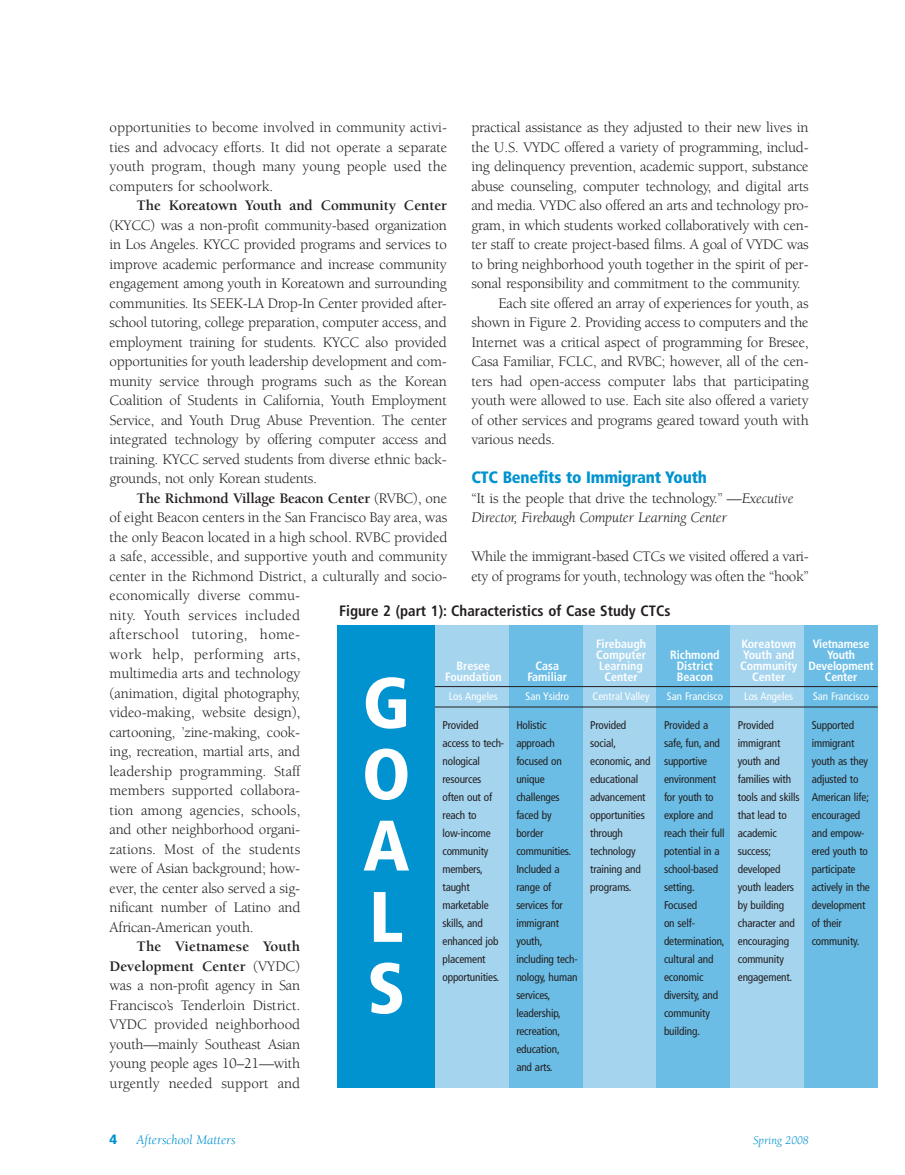
<style>
.page{position:relative;width:905px;height:1175px;background:#fff}
.page>*{position:absolute;margin:0;border:0;box-sizing:border-box;transform-origin:0 0}
.t1{font:900 condensed 71.25px/71.2px "Frutiger";color:#fff;text-align:justify}
.t2{font:900 condensed 16.5px "Frutiger";letter-spacing:-.015em;color:#0093d0}
.t3{font:15px/19.5px "Berkeley";letter-spacing:-.015em;color:#231f20;text-align:justify}
.t4{font:italic 15px/19.5px "Berkeley";letter-spacing:-.015em;color:#231f20}
.t5{font:700 condensed 15px "Frutiger";color:#231f20}
.t6{font:700 15px "Berkeley";letter-spacing:-.005em;color:#231f20}
.t7{font:italic 13.5px "Berkeley";color:#0093d0}
.t8{font:900 condensed 13.5px "Frutiger";color:#0093d0;scale:1.1 1}
.t9{font:700 condensed 12px/11.1px "Frutiger";color:#fff;text-align:center}
.t10{font:italic 12px "Berkeley";color:#0093d0}
.t11{font:condensed 11.25px/18px "Frutiger";letter-spacing:-.015em;color:#231f20}
.t12{font:condensed 10.8px "Frutiger";color:#fff}
.s1{font-style:normal}
.s2{font-weight:700}
</style>
<div class="page">
<div style="left:435px;top:625px;width:74px;height:462px;background:#a5d4ee"></div>
<div style="left:338px;top:625px;width:97px;height:462px;background:#0093d0"></div>
<div style="left:509px;top:625px;width:73px;height:462px;background:#6bbde5"></div>
<div style="left:582px;top:625px;width:74px;height:462px;background:#a5d4ee"></div>
<div style="left:656px;top:625px;width:74px;height:462px;background:#6bbde5"></div>
<div style="left:730px;top:625px;width:74px;height:462px;background:#a5d4ee"></div>
<div style="left:804px;top:625px;width:74px;height:462px;background:#6bbde5"></div>
<hr style="left:435px;top:706px;width:442px;height:1px;background:#231f20">
<hr style="left:435px;top:686px;width:442px;height:1px;background:#231f20">
<p class="t3" style="left:471px;top:119px;width:339px">practical assistance as they adjusted to their new lives in</p>
<p class="t3" style="left:471px;top:138px;width:339px">the U.S. VYDC offered a variety of programming, includ-</p>
<p class="t3" style="left:471px;top:158px;width:339px">ing delinquency prevention, academic support, substance</p>
<p class="t3" style="left:471px;top:177px;width:339px">abuse counseling, computer technology, and digital arts</p>
<p class="t3" style="left:471px;top:197px;width:339px">and media. VYDC also offered an arts and technology pro-</p>
<p class="t3" style="left:471px;top:216px;width:339px">gram, in which students worked collaboratively with cen-</p>
<p class="t3" style="left:471px;top:236px;width:339px">ter staff to create project-based films. A goal of VYDC was</p>
<p class="t3" style="left:471px;top:255px;width:339px">to bring neighborhood youth together in the spirit of per-</p>
<p class="t3" style="left:471px;top:275px;width:331px">sonal responsibility and commitment to the community.</p>
<p class="t3" style="left:498px;top:294px;width:312px">Each site offered an array of experiences for youth, as</p>
<p class="t3" style="left:471px;top:314px;width:339px">shown in Figure 2. Providing access to computers and the</p>
<p class="t3" style="left:471px;top:333px;width:339px">Internet was a critical aspect of programming for Bresee,</p>
<p class="t3" style="left:471px;top:353px;width:339px">Casa Familiar, FCLC, and RVBC; however, all of the cen-</p>
<p class="t3" style="left:471px;top:372px;width:339px">ters had open-access computer labs that participating</p>
<p class="t3" style="left:471px;top:392px;width:339px">youth were allowed to use. Each site also offered a variety</p>
<p class="t3" style="left:471px;top:411px;width:339px">of other services and programs geared toward youth with</p>
<p class="t3" style="left:471px;top:431px;width:85px">various needs.</p>
<p class="t2" style="left:471px;top:471px;width:237px">CTC Benefits to Immigrant Youth</p>
<p class="t4" style="left:471px;top:489px;width:324px"><span class="s1">“It is the people that drive the technology.”</span> —Executive<br>Director, Firebaugh Computer Learning Center</p>
<p class="t3" style="left:471px;top:548px;width:339px">While the immigrant-based CTCs we visited offered a vari&shy;ety of programs for youth, technology was often the “hook”</p>
<p class="t3" style="left:110px;top:119px;width:339px">opportunities to become involved in community activi&shy;ties and advocacy efforts. It did not operate a separate youth program, though many young people used the computers for schoolwork.</p>
<p class="t6" style="left:136px;top:199px;width:312px">The Koreatown Youth and Community Center</p>
<p class="t3" style="left:110px;top:216px;width:339px">(KYCC) was a non-profit community-based organization in Los Angeles. KYCC provided programs and services to improve academic performance and increase community engagement among youth in Koreatown and surrounding communities. Its SEEK-LA Drop-In Center provided after&shy;school tutoring, college preparation, computer access, and employment training for students. KYCC also provided opportunities for youth leadership development and com&shy;munity service through programs such as the Korean Coalition of Students in California, Youth Employment Service, and Youth Drug Abuse Prevention. The center integrated technology by offering computer access and training. KYCC served students from diverse ethnic back&shy;grounds, not only Korean students.</p>
<p class="t3" style="left:109px;top:489px;width:339px;text-align:left;text-indent:27px"><span class="s2">The Richmond Village Beacon Center</span> (RVBC), one of eight Beacon centers in the San Francisco Bay area, was the only Beacon located in a high school. RVBC provided a safe, accessible, and supportive youth and community center in the Richmond District, a culturally and socio&shy;economically diverse commu-<br>nity. Youth services included<br>afterschool tutoring, home-<br>work help, performing arts,<br>multimedia arts and technology<br>(animation, digital photography,<br>video-making, website design),<br>cartooning, ’zine-making, cook-<br>ing, recreation, martial arts, and<br>leadership programming. Staff<br>members supported collabora-<br>tion among agencies, schools,<br>and other neighborhood organi-<br>zations. Most of the students<br>were of Asian background; how-<br>ever, the center also served a sig-<br>nificant number of Latino and<br>African-American youth.</p>
<p class="t3" style="left:110px;top:938px;width:192px;text-indent:27px"><span class="s2">The Vietnamese Youth Development Center</span> (VYDC) was a non-profit agency in San Francisco’s Tenderloin District.<br>VYDC provided neighborhood youth—mainly Southeast Asian young people ages 10–21—with urgently needed support and</p>
<p class="t5" style="left:339px;top:604px;width:333px">Figure 2 (part 1): Characteristics of Case Study CTCs</p>
<p class="t9" style="left:596px;top:639px;width:52px">Firebaugh<br>Computer<br>Learning<br>Center</p>
<p class="t12" style="left:592px;top:692px;width:58px">Central Valley</p>
<p class="t9" style="left:808px;top:639px;width:67px">Vietnamese<br>Youth<br>Development<br>Center</p>
<p class="t12" style="left:813px;top:692px;width:58px">San Francisco</p>
<p class="t9" style="left:740px;top:639px;width:59px">Koreatown<br>Youth and<br>Community<br>Center</p>
<p class="t12" style="left:744px;top:692px;width:51px">Los Angeles</p>
<p class="t9" style="left:670px;top:650px;width:51px">Richmond<br>District<br>Beacon</p>
<p class="t12" style="left:667px;top:692px;width:58px">San Francisco</p>
<p class="t9" style="left:527px;top:661px;width:41px">Casa<br>Familiar</p>
<p class="t12" style="left:525px;top:692px;width:45px">San Ysidro</p>
<p class="t9" style="left:445px;top:661px;width:58px">Bresee<br>Foundation</p>
<p class="t12" style="left:449px;top:692px;width:51px">Los Angeles</p>
<h1 class="t1" style="left:362px;top:673px;width:50px">G O A L S</h1>
<p class="t11" style="left:590px;top:717px;width:62px">Provided social, economic, and educational advancement opportunities through technology training and programs.</p>
<p class="t11" style="left:664px;top:717px;width:62px">Provided a safe, fun, and supportive environment for youth to explore and reach their full potential in a school-based setting.<br>Focused<br>on self&shy;determination, cultural and economic diversity, and community building.</p>
<p class="t11" style="left:737px;top:717px;width:63px">Provided immigrant youth and families with tools and skills that lead to academic success; developed youth leaders by building character and encouraging community engagement.</p>
<p class="t11" style="left:811px;top:717px;width:60px">Supported immigrant youth as they adjusted to<br>American life; encouraged and empow&shy;ered youth to participate actively in the development of their community.</p>
<p class="t11" style="left:442px;top:717px;width:63px">Provided access to tech&shy;nological resources often out of reach to low-income community members, taught marketable skills, and enhanced job placement opportunities.</p>
<p class="t11" style="left:516px;top:717px;width:63px">Holistic approach focused on unique challenges faced by border communities.<br>Included a range of services for immigrant youth, including tech&shy;nology, human services, leadership, recreation, education, and arts.</p>
<p class="t8" style="left:110px;top:1134px;width:9px">4</p>
<p class="t7" style="left:136px;top:1134px;width:101px">Afterschool Matters</p>
<p class="t10" style="left:753px;top:1135px;width:57px">Spring 2008</p>
</div>
